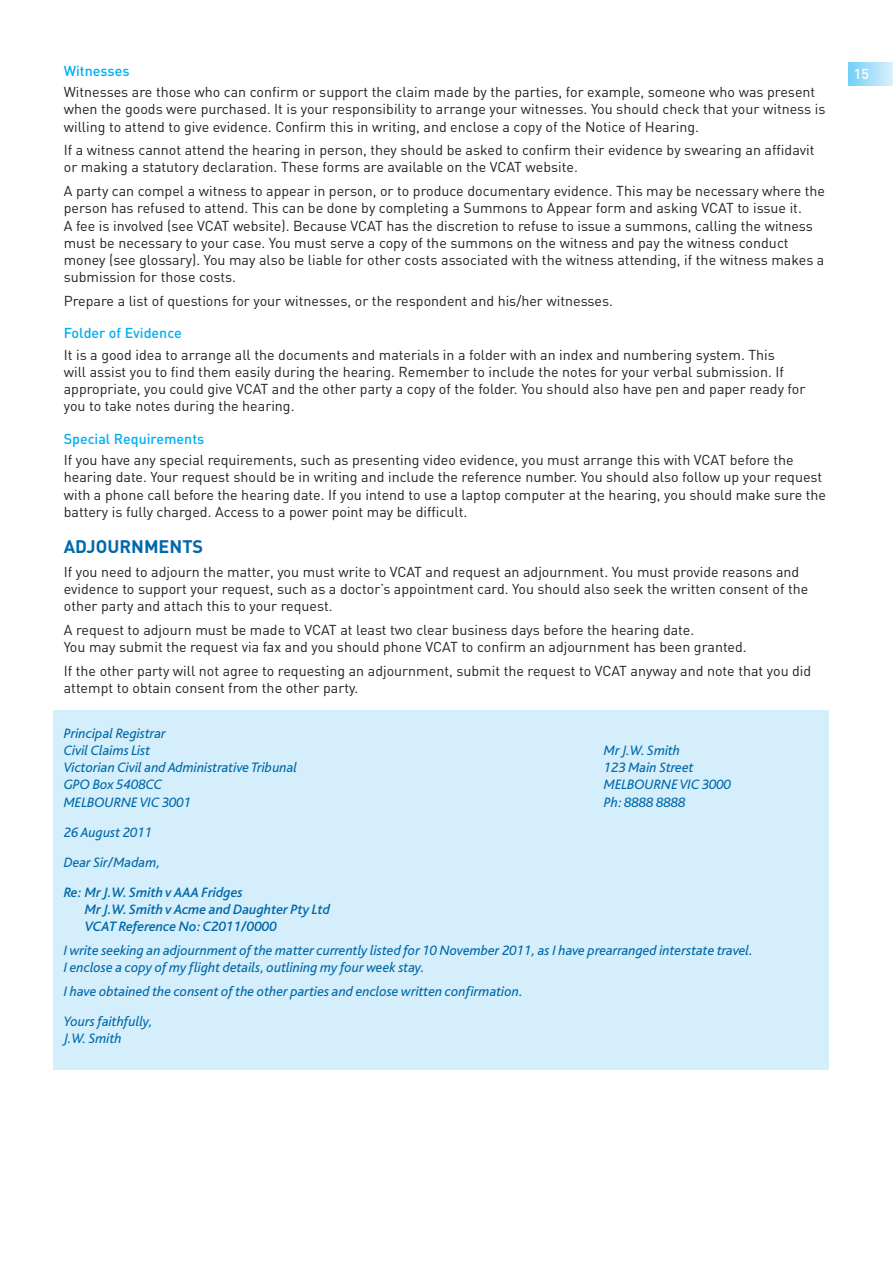
<style>
.page{position:relative;width:893px;height:1263px;background:#fff}
.page>*{position:absolute;margin:0;border:0;box-sizing:border-box;transform-origin:0 0}
.t1{font:700 18px "DIN";color:#0068a9}
.t2{font:14.25px/17.2px "DIN";color:#231f20}
.t3{font:italic 14.25px/17.2px "Bliss";color:#0068a9}
.t4{font:italic 500 14.25px/17.2px "Bliss";color:#0068a9}
.t5{font:500 14.25px "DIN";color:#00aeef}
.t6{font:500 14.25px "DIN";color:#fff}
</style>
<div class="page">
<div style="left:849px;top:62px;width:44px;height:23px;background:linear-gradient(to right,#74d0f6,#d9f0fb)"></div>
<div style="left:54px;top:710px;width:775px;height:360px;background:#d4effb"></div>
<p class="t5" style="left:64px;top:61px;width:67px">Witnesses</p>
<p class="t6" style="left:854px;top:64px;width:17px">15</p>
<p class="t2" style="left:64px;top:83px;width:763px">Witnesses are those who can confirm or support the claim made by the parties, for example, someone who was present when the goods were purchased. It is your responsibility to arrange your witnesses. You should check that your witness is willing to attend to give evidence. Confirm this in writing, and enclose a copy of the Notice of Hearing.</p>
<p class="t2" style="left:64px;top:141px;width:752px">If a witness cannot attend the hearing in person, they should be asked to confirm their evidence by swearing an affidavit or making a statutory declaration. These forms are available on the VCAT website.</p>
<p class="t2" style="left:64px;top:182px;width:763px">A party can compel a witness to appear in person, or to produce documentary evidence. This may be necessary where the person has refused to attend. This can be done by completing a Summons to Appear form and asking VCAT to issue it.<br>A fee is involved (see VCAT website). Because VCAT has the discretion to refuse to issue a summons, calling the witness must be necessary to your case. You must serve a copy of the summons on the witness and pay the witness conduct money (see glossary). You may also be liable for other costs associated with the witness attending, if the witness makes a submission for those costs.</p>
<p class="t2" style="left:64px;top:292px;width:551px">Prepare a list of questions for your witnesses, or the respondent and his/her witnesses.</p>
<p class="t5" style="left:64px;top:324px;width:119px">Folder of Evidence</p>
<p class="t2" style="left:64px;top:346px;width:743px">It is a good idea to arrange all the documents and materials in a folder with an index and numbering system. This<br>will assist you to find them easily during the hearing. Remember to include the notes for your verbal submission. If appropriate, you could give VCAT and the other party a copy of the folder. You should also have pen and paper ready for you to take notes during the hearing.</p>
<p class="t5" style="left:64px;top:429px;width:142px">Special Requirements</p>
<p class="t2" style="left:64px;top:451px;width:764px">If you have any special requirements, such as presenting video evidence, you must arrange this with VCAT before the hearing date. Your request should be in writing and include the reference number. You should also follow up your request with a phone call before the hearing date. If you intend to use a laptop computer at the hearing, you should make sure the battery is fully charged. Access to a power point may be difficult.</p>
<p class="t1" style="left:64px;top:535px;width:141px">ADJOURNMENTS</p>
<p class="t2" style="left:64px;top:563px;width:746px">If you need to adjourn the matter, you must write to VCAT and request an adjournment. You must provide reasons and evidence to support your request, such as a doctor’s appointment card. You should also seek the written consent of the other party and attach this to your request.</p>
<p class="t2" style="left:64px;top:621px;width:684px">A request to adjourn must be made to VCAT at least two clear business days before the hearing date.<br>You may submit the request via fax and you should phone VCAT to confirm an adjournment has been granted.</p>
<p class="t2" style="left:64px;top:662px;width:749px">If the other party will not agree to requesting an adjournment, submit the request to VCAT anyway and note that you did attempt to obtain consent from the other party.</p>
<p class="t3" style="left:64px;top:725px;width:103px">Principal Registrar<br>Civil Claims List</p>
<p class="t3" style="left:604px;top:742px;width:78px">Mr J.W. Smith</p>
<p class="t3" style="left:64px;top:759px;width:235px">Victorian Civil and Administrative Tribunal</p>
<p class="t3" style="left:604px;top:759px;width:91px">123 Main Street</p>
<p class="t3" style="left:64px;top:776px;width:100px">GPO Box 5408CC</p>
<p class="t3" style="left:604px;top:776px;width:129px">MELBOURNE VIC 3000</p>
<p class="t3" style="left:64px;top:794px;width:129px">MELBOURNE VIC 3001</p>
<p class="t3" style="left:604px;top:794px;width:83px">Ph: 8888 8888</p>
<p class="t3" style="left:64px;top:817px;width:98px;line-height:30px">26 August 2011<br>Dear Sir/Madam,</p>
<p class="t4" style="left:85px;top:884px;width:247px;text-indent:-21px">Re: Mr J.W. Smith v AAA Fridges<br>Mr J.W. Smith v Acme and Daughter Pty Ltd<br>VCAT Reference No: C2011/0000</p>
<p class="t3" style="left:64px;top:942px;width:691px">I write seeking an adjournment of the matter currently listed for 10 November 2011, as I have prearranged interstate travel.<br>I enclose a copy of my flight details, outlining my four week stay.</p>
<p class="t3" style="left:64px;top:976px;width:461px;line-height:30px">I have obtained the consent of the other parties and enclose written confirmation.<br>Yours faithfully,</p>
<p class="t3" style="left:64px;top:1030px;width:60px">J.W. Smith</p>
</div>
